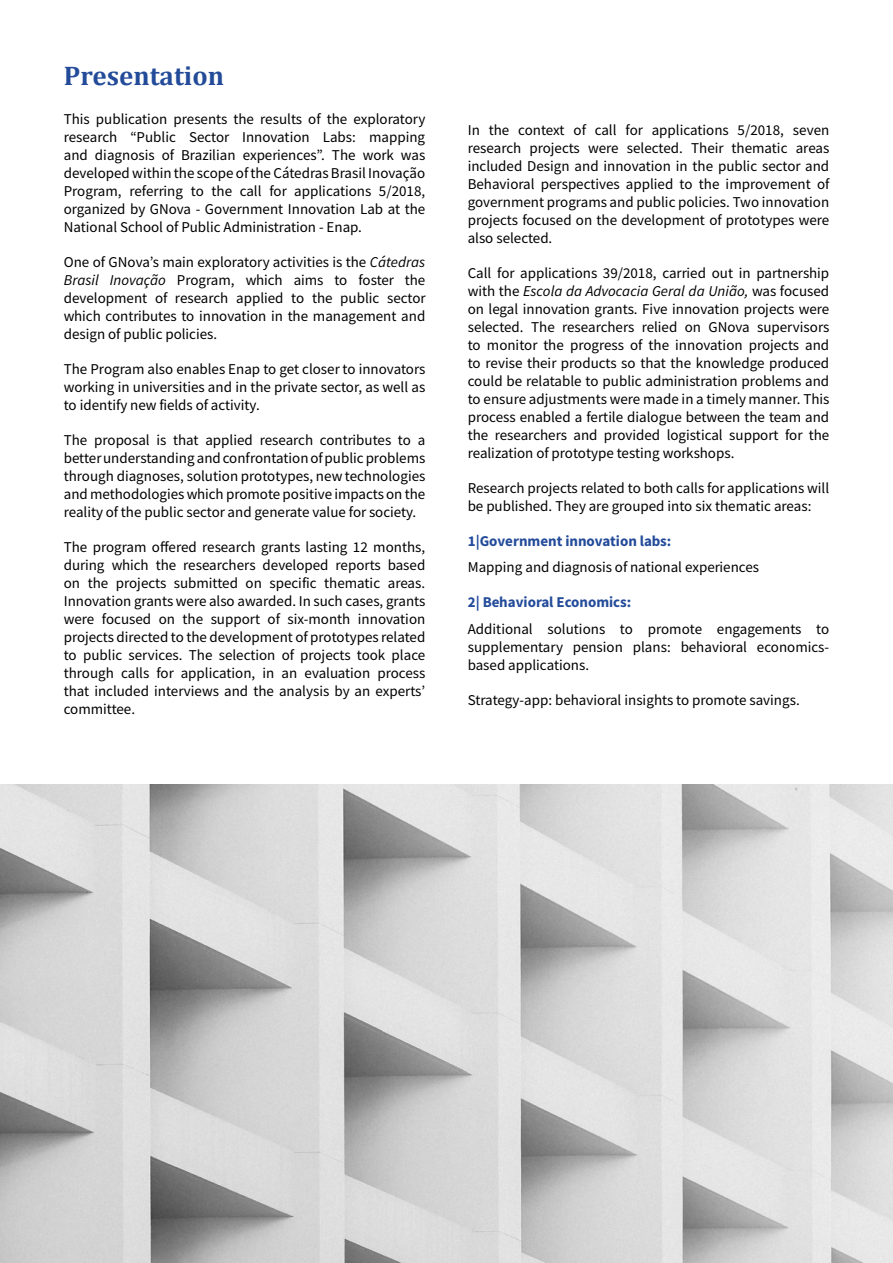
<style>
.page{position:relative;width:893px;height:1263px;background:#fff}
.page>*{position:absolute;margin:0;border:0;box-sizing:border-box;transform-origin:0 0}
.t1{font:700 27px "Cambria";color:#234b9a}
.t2{font:15px/18px "Source Sans Variable";letter-spacing:.02em;color:#000;text-align:justify}
.t3{font:15px "Source Sans Variable";letter-spacing:.04em;color:#234b9a}
.s1{font-style:italic}
</style>
<div class="page">
<img style="left:0;top:784px;width:893px;height:479px">
<h1 class="t1" style="left:64px;top:57px;width:162px">Presentation</h1>
<p class="t2" style="left:64px;top:110px;width:363px">This publication presents the results of the exploratory research “Public Sector Innovation Labs: mapping and diagnosis of Brazilian experiences”. The work was developed within the scope of the Cátedras Brasil Inovação Program, referring to the call for applications 5/2018, organized by GNova - Government Innovation Lab at the National School of Public Administration - Enap.</p>
<p class="t2" style="left:64px;top:253px;width:363px">One of GNova’s main exploratory activities is the <span class="s1">Cátedras Brasil Inovação</span> Program, which aims to foster the development of research applied to the public sector which contributes to innovation in the management and design of public policies.</p>
<p class="t2" style="left:64px;top:360px;width:363px">The Program also enables Enap to get closer to innovators working in universities and in the private sector, as well as to identify new fields of activity.</p>
<p class="t2" style="left:64px;top:431px;width:363px">The proposal is that applied research contributes to a better understanding and confrontation of public problems through diagnoses, solution prototypes, new technologies and methodologies which promote positive impacts on the reality of the public sector and generate value for society.</p>
<p class="t2" style="left:64px;top:538px;width:363px">The program offered research grants lasting 12 months, during which the researchers developed reports based on the projects submitted on specific thematic areas.<br>Innovation grants were also awarded. In such cases, grants were focused on the support of six-month innovation projects directed to the development of prototypes related to public services. The selection of projects took place through calls for application, in an evaluation process that included interviews and the analysis by an experts’ committee.</p>
<p class="t2" style="left:468px;top:121px;width:363px">In the context of call for applications 5/2018, seven research projects were selected. Their thematic areas included Design and innovation in the public sector and Behavioral perspectives applied to the improvement of government programs and public policies. Two innovation projects focused on the development of prototypes were also selected.</p>
<p class="t2" style="left:468px;top:264px;width:363px">Call for applications 39/2018, carried out in partnership with the <span class="s1">Escola da Advocacia Geral da União,</span> was focused on legal innovation grants. Five innovation projects were selected. The researchers relied on GNova supervisors to monitor the progress of the innovation projects and to revise their products so that the knowledge produced could be relatable to public administration problems and to ensure adjustments were made in a timely manner. This process enabled a fertile dialogue between the team and the researchers and provided logistical support for the realization of prototype testing workshops.</p>
<p class="t2" style="left:468px;top:479px;width:363px">Research projects related to both calls for applications will be published. They are grouped into six thematic areas:</p>
<p class="t3" style="left:468px;top:532px;width:204px">1|Government innovation labs:</p>
<p class="t2" style="left:468px;top:558px;width:293px">Mapping and diagnosis of national experiences</p>
<p class="t3" style="left:468px;top:593px;width:164px">2| Behavioral Economics:</p>
<p class="t2" style="left:468px;top:620px;width:363px">Additional solutions to promote engagements to supplementary pension plans: behavioral economics&shy;based applications.</p>
<p class="t2" style="left:468px;top:691px;width:333px">Strategy-app: behavioral insights to promote savings.</p>
</div>
